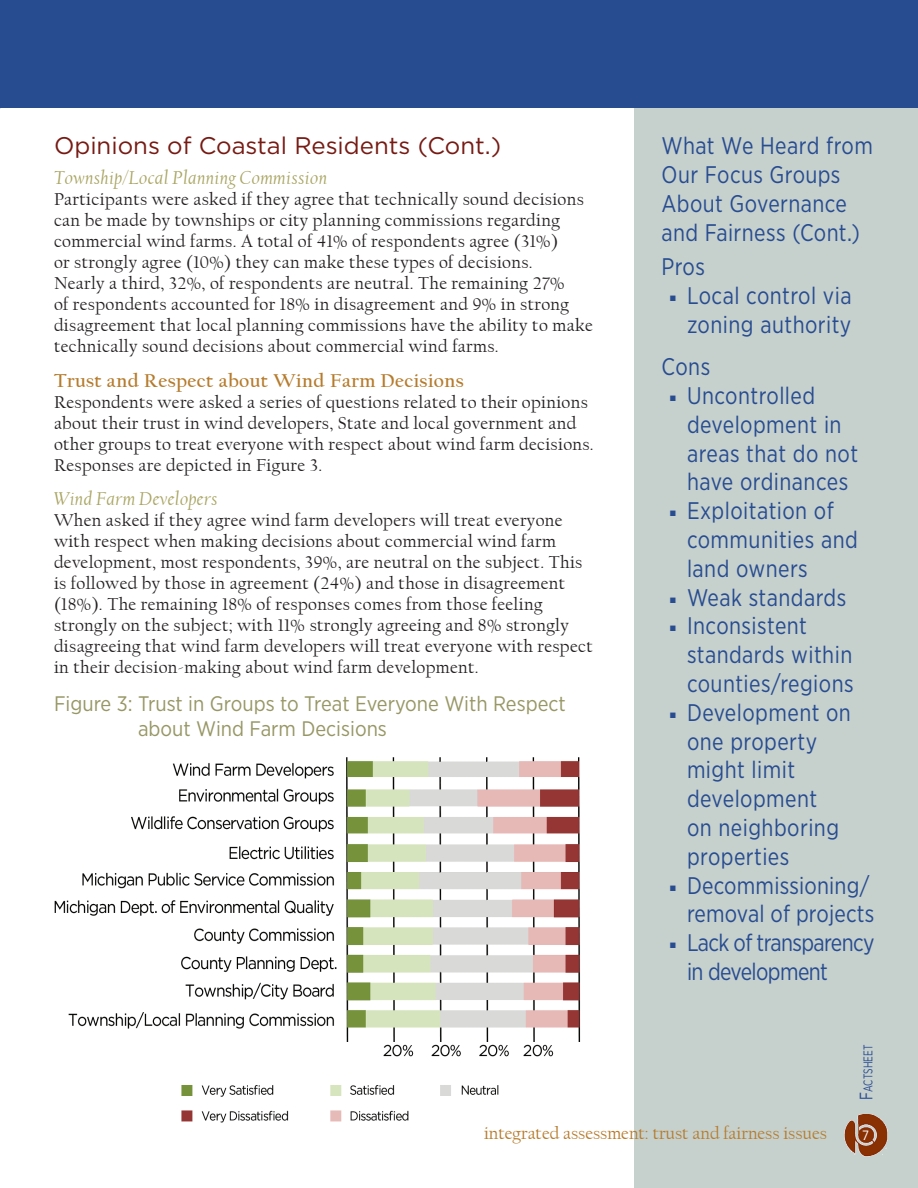
<style>
.page{position:relative;width:918px;height:1188px;background:#fff}
.page>*{position:absolute;margin:0;border:0;box-sizing:border-box;transform-origin:0 0}
.t1{font:24px/28.8px "Gotham Narrow";letter-spacing:.02em;color:#274c90;scale:.93 1}
.t2{font:24px "Gotham";color:#761a13}
.t3{font:24px/28.8px "Gotham Narrow";letter-spacing:-.025em;color:#274c90;scale:.93 1}
.t4{font:21px "Gotham Narrow";color:#979766}
.t5{font:italic 19.5px "Californian FB";letter-spacing:.02em;color:#a9a563}
.t6{font:700 19.5px "Californian FB";letter-spacing:.02em;color:#b67b2c}
.t7{font:18px/21px "Californian FB";letter-spacing:.02em;color:#231f20}
.t8{font:18px "Californian FB";color:#b67b2c}
.t9{font:13.5px "Gotham Narrow";color:#fff}
.t10{font:12.6px "Gotham Narrow";color:#284c8f;scale:.8 1}
.s1{font-family:"Garamond Premr Pro"}
.s2{font-size:18px}
</style>
<div class="page">
<div style="left:634px;top:108px;width:284px;height:1080px;background:#c6d0cd"></div>
<img style="left:844px;top:1114px;width:44px;height:43px">
<div style="left:0;top:0;width:918px;height:108px;background:#274c90"></div>
<img style="left:54px;top:757px;width:527px;height:366px">
<p class="t2" style="left:54px;top:130px;width:449px">Opinions of Coastal Residents (Cont.)</p>
<p class="t5" style="left:54px;top:167px;width:275px">Township/Local Planning Commission</p>
<p class="t7" style="left:54px;top:189px;width:540px">Participants were asked if they agree that technically sound decisions can be made by townships or city planning commissions regarding commercial wind farms. A total of 41% of respondents agree (31%)<br>or strongly agree (10%) they can make these types of decisions.<br>Nearly a third, 32%, of respondents are neutral. The remaining 27%<br>of respondents accounted for 18% in disagreement and 9% in strong disagreement that local planning commissions have the ability to make technically sound decisions about commercial wind farms.</p>
<p class="t6" style="left:54px;top:369px;width:411px">Trust and Respect about Wind Farm Decisions</p>
<p class="t7" style="left:54px;top:391px;width:541px">Respondents were asked a series of questions related to their opinions about their trust in wind developers, State and local government and other groups to treat everyone with respect about wind farm decisions.<br>Responses are depicted in Figure 3.</p>
<p class="t5" style="left:54px;top:488px;width:165px">Wind Farm Developers</p>
<p class="t7" style="left:54px;top:510px;width:540px">When asked if they agree wind farm developers will treat everyone with respect when making decisions about commercial wind farm development, most respondents, 39%, are neutral on the subject. This is followed by those in agreement (24%) and those in disagreement (18%). The remaining 18% of responses comes from those feeling strongly on the subject; with 11% strongly agreeing and 8% strongly disagreeing that wind farm developers will treat everyone with respect in their decision-making about wind farm development.</p>
<p class="t4" style="left:54px;top:691px;width:513px">Figure 3: Trust in Groups to Treat Everyone With Respect</p>
<p class="t4" style="left:138px;top:716px;width:250px">about Wind Farm Decisions</p>
<p class="t1" style="left:662px;top:131px;width:229px">What We Heard from<br>Our Focus Groups<br>About Governance and Fairness (Cont.)</p>
<p class="t1" style="left:662px;top:252px;width:48px">Pros</p>
<p class="t1" style="left:669px;top:281px;width:198px;text-align:right"><span class="s1">■</span> Local control via zoning authority</p>
<p class="t1" style="left:662px;top:352px;width:54px">Cons</p>
<p class="t1" style="left:687px;top:381px;width:186px;text-indent:-18px"><span class="s1">■</span> Uncontrolled development in areas that do not have ordinances</p>
<p class="t1" style="left:687px;top:496px;width:185px;text-indent:-18px"><span class="s1">■</span> Exploitation of communities and land owners</p>
<p class="t1" style="left:669px;top:582px;width:192px"><span class="s1">■</span> Weak standards</p>
<p class="t1" style="left:687px;top:611px;width:181px;text-indent:-18px"><span class="s1">■</span> Inconsistent standards within counties/regions</p>
<p class="t1" style="left:687px;top:698px;width:178px;text-indent:-18px"><span class="s1">■</span> Development on one property might limit development<br>on neighboring properties</p>
<p class="t1" style="left:669px;top:870px;width:222px;text-align:right"><span class="s1">■</span> Decommissioning/ removal of projects</p>
<p class="t3" style="left:687px;top:928px;width:203px;text-indent:-18px"><span class="s1">■</span> Lack of transparency in development</p>
<p class="t10" style="left:860px;top:1100px;width:70px;rotate:-90deg"><span class="s2">F</span>actsheet</p>
<p class="t8" style="left:484px;top:1124px;width:344px">integrated assessment: trust and fairness issues</p>
<p class="t9" style="left:862px;top:1127px;width:8px">7</p>
</div>
